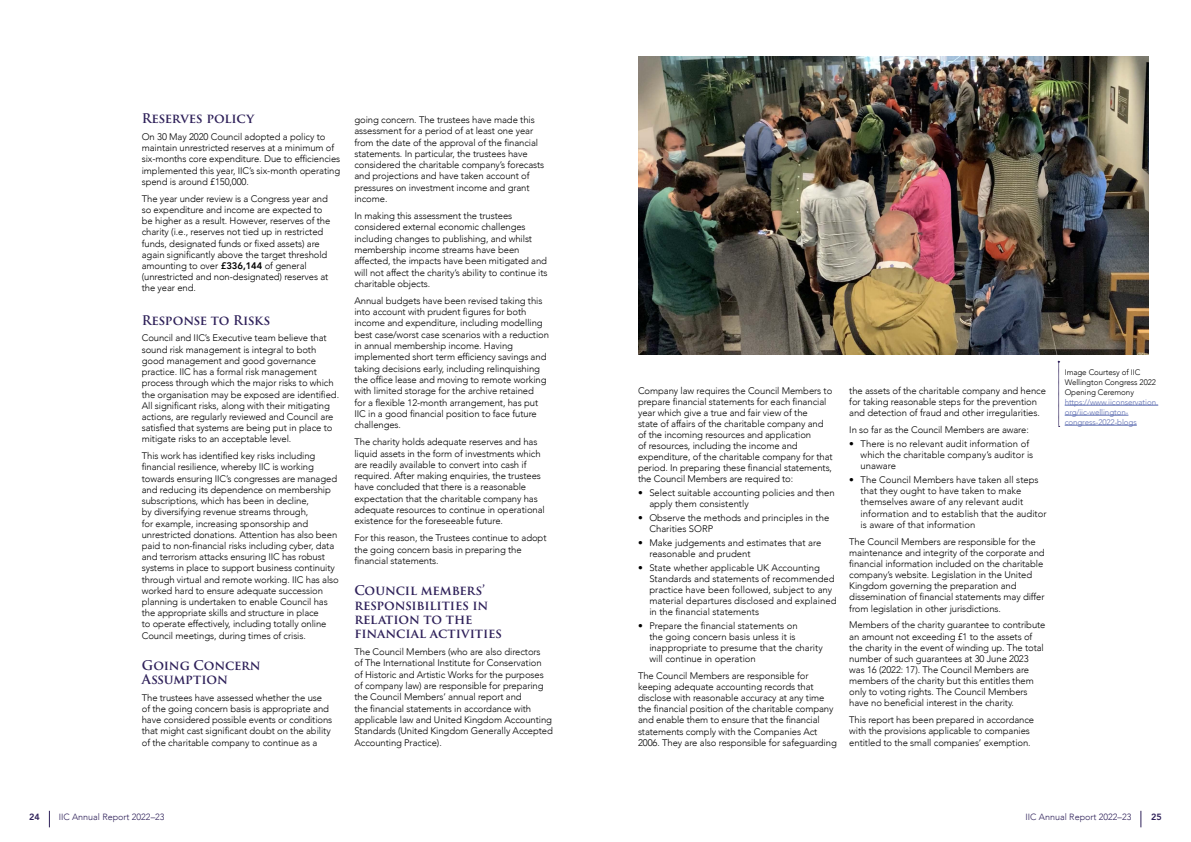
<style>
.page{position:relative;width:1191px;height:842px;background:#fff}
.page>*{position:absolute;margin:0;border:0;box-sizing:border-box;transform-origin:0 0}
.t1{font:600 13px/14.3px "Trajan Pro 3";letter-spacing:-.01em;color:#2e2059}
.t2{font:300 9.5px/11.2px "Avenir";letter-spacing:-.01em;color:#000}
.t3{font:300 9px "Avenir";color:#2e2059}
.t4{font:800 9px "Avenir";color:#2e2059}
.t5{font:300 8px/10px "Avenir";letter-spacing:-.01em;color:#5d6db1}
.t6{font:300 8px/10px "Avenir";letter-spacing:-.01em;color:#000}
.s1{font-weight:800}
</style>
<div class="page">
<img style="left:638px;top:57px;width:510px;height:297px">
<hr style="left:1064px;top:405px;width:94px;height:1px;background:#5d6db1">
<hr style="left:1064px;top:415px;width:64px;height:1px;background:#5d6db1">
<hr style="left:1064px;top:425px;width:72px;height:1px;background:#5d6db1">
<svg style="left:1057px;top:361px;width:2px;height:66px"></svg>
<svg style="left:1140px;top:811px;width:1px;height:16px"></svg>
<svg style="left:49px;top:811px;width:1px;height:16px"></svg>
<h1 class="t1" style="left:142px;top:112px;width:114px">Reserves policy</h1>
<p class="t2" style="left:142px;top:131px;width:200px">On 30 May 2020 Council adopted a policy to maintain unrestricted reserves at a minimum of six-months core expenditure. Due to efficiencies implemented this year, IIC’s six-month operating spend is around £150,000.</p>
<p class="t2" style="left:142px;top:193px;width:190px">The year under review is a Congress year and so expenditure and income are expected to be higher as a result. However, reserves of the charity (i.e., reserves not tied up in restricted funds, designated funds or fixed assets) are again significantly above the target threshold amounting to over <span class="s1">£336,144</span> of general (unrestricted and non-designated) reserves at the year end.</p>
<h1 class="t1" style="left:142px;top:313px;width:130px">Response to Risks</h1>
<p class="t2" style="left:142px;top:333px;width:199px">Council and IIC’s Executive team believe that sound risk management is integral to both good management and good governance practice. IIC has a formal risk management process through which the major risks to which the organisation may be exposed are identified.<br>All significant risks, along with their mitigating actions, are regularly reviewed and Council are satisfied that systems are being put in place to mitigate risks to an acceptable level.</p>
<p class="t2" style="left:142px;top:450px;width:198px">This work has identified key risks including financial resilience, whereby IIC is working towards ensuring IIC’s congresses are managed and reducing its dependence on membership subscriptions, which has been in decline,<br>by diversifying revenue streams through,<br>for example, increasing sponsorship and unrestricted donations. Attention has also been paid to non-financial risks including cyber, data and terrorism attacks ensuring IIC has robust systems in place to support business continuity through virtual and remote working. IIC has also worked hard to ensure adequate succession planning is undertaken to enable Council has the appropriate skills and structure in place<br>to operate effectively, including totally online Council meetings, during times of crisis.</p>
<h1 class="t1" style="left:142px;top:658px;width:120px">Going Concern<br>Assumption</h1>
<p class="t2" style="left:142px;top:692px;width:192px">The trustees have assessed whether the use of the going concern basis is appropriate and have considered possible events or conditions that might cast significant doubt on the ability of the charitable company to continue as a</p>
<p class="t2" style="left:354px;top:114px;width:191px">going concern. The trustees have made this assessment for a period of at least one year from the date of the approval of the financial statements. In particular, the trustees have considered the charitable company’s forecasts and projections and have taken account of pressures on investment income and grant income.</p>
<p class="t2" style="left:354px;top:210px;width:195px">In making this assessment the trustees considered external economic challenges including changes to publishing, and whilst membership income streams have been affected, the impacts have been mitigated and will not affect the charity’s ability to continue its charitable objects.</p>
<p class="t2" style="left:354px;top:295px;width:196px">Annual budgets have been revised taking this into account with prudent figures for both income and expenditure, including modelling best case/worst case scenarios with a reduction in annual membership income. Having implemented short term efficiency savings and taking decisions early, including relinquishing the office lease and moving to remote working with limited storage for the archive retained<br>for a flexible 12-month arrangement, has put IIC in a good financial position to face future challenges.</p>
<p class="t2" style="left:354px;top:436px;width:192px">The charity holds adequate reserves and has liquid assets in the form of investments which are readily available to convert into cash if required. After making enquiries, the trustees have concluded that there is a reasonable expectation that the charitable company has adequate resources to continue in operational existence for the foreseeable future.</p>
<p class="t2" style="left:354px;top:532px;width:193px">For this reason, the Trustees continue to adopt the going concern basis in preparing the financial statements.</p>
<h1 class="t1" style="left:354px;top:584px;width:149px">Council members’ responsibilities in relation to the financial activities</h1>
<p class="t2" style="left:354px;top:646px;width:200px">The Council Members (who are also directors<br>of The International Institute for Conservation<br>of Historic and Artistic Works for the purposes of company law) are responsible for preparing the Council Members’ annual report and<br>the financial statements in accordance with applicable law and United Kingdom Accounting Standards (United Kingdom Generally Accepted Accounting Practice).</p>
<p class="t2" style="left:638px;top:385px;width:196px">Company law requires the Council Members to prepare financial statements for each financial year which give a true and fair view of the<br>state of affairs of the charitable company and of the incoming resources and application<br>of resources, including the income and expenditure, of the charitable company for that period. In preparing these financial statements, the Council Members are required to:</p>
<p class="t2" style="left:649px;top:487px;width:187px;text-indent:-11px">• Select suitable accounting policies and then apply them consistently</p>
<p class="t2" style="left:649px;top:512px;width:181px;text-indent:-11px">• Observe the methods and principles in the<br>Charities SORP</p>
<p class="t2" style="left:649px;top:537px;width:173px;text-indent:-11px">• Make judgements and estimates that are reasonable and prudent</p>
<p class="t2" style="left:649px;top:562px;width:189px;text-indent:-11px">• State whether applicable UK Accounting Standards and statements of recommended practice have been followed, subject to any material departures disclosed and explained in the financial statements</p>
<p class="t2" style="left:649px;top:620px;width:175px;text-indent:-11px">• Prepare the financial statements on<br>the going concern basis unless it is inappropriate to presume that the charity will continue in operation</p>
<p class="t2" style="left:638px;top:670px;width:200px">The Council Members are responsible for keeping adequate accounting records that disclose with reasonable accuracy at any time the financial position of the charitable company and enable them to ensure that the financial statements comply with the Companies Act 2006. They are also responsible for safeguarding</p>
<p class="t2" style="left:849px;top:385px;width:198px">the assets of the charitable company and hence for taking reasonable steps for the prevention and detection of fraud and other irregularities.</p>
<p class="t2" style="left:849px;top:424px;width:181px">In so far as the Council Members are aware:</p>
<p class="t2" style="left:860px;top:438px;width:174px;text-indent:-11px">• There is no relevant audit information of which the charitable company’s auditor is unaware</p>
<p class="t2" style="left:860px;top:474px;width:187px;text-indent:-11px">• The Council Members have taken all steps that they ought to have taken to make themselves aware of any relevant audit information and to establish that the auditor is aware of that information</p>
<p class="t2" style="left:849px;top:536px;width:197px">The Council Members are responsible for the maintenance and integrity of the corporate and financial information included on the charitable company’s website. Legislation in the United Kingdom governing the preparation and dissemination of financial statements may differ from legislation in other jurisdictions.</p>
<p class="t2" style="left:849px;top:619px;width:198px">Members of the charity guarantee to contribute an amount not exceeding £1 to the assets of the charity in the event of winding up. The total number of such guarantees at 30 June 2023 was 16 (2022: 17). The Council Members are members of the charity but this entitles them only to voting rights. The Council Members have no beneficial interest in the charity.</p>
<p class="t2" style="left:849px;top:714px;width:186px">This report has been prepared in accordance with the provisions applicable to companies entitled to the small companies’ exemption.</p>
<p class="t6" style="left:1064px;top:367px;width:93px">Image Courtesy of IIC<br>Wellington Congress 2022<br>Opening Ceremony</p>
<p class="t5" style="left:1064px;top:397px;width:95px">https://www.iiconservation. org/iic-wellington&shy;congress-2022-blogs</p>
<p class="t4" style="left:29px;top:810px;width:12px">24</p>
<p class="t3" style="left:59px;top:811px;width:107px">IIC Annual Report 2022–23</p>
<p class="t3" style="left:1025px;top:811px;width:107px">IIC Annual Report 2022–23</p>
<p class="t4" style="left:1151px;top:810px;width:12px">25</p>
</div>
